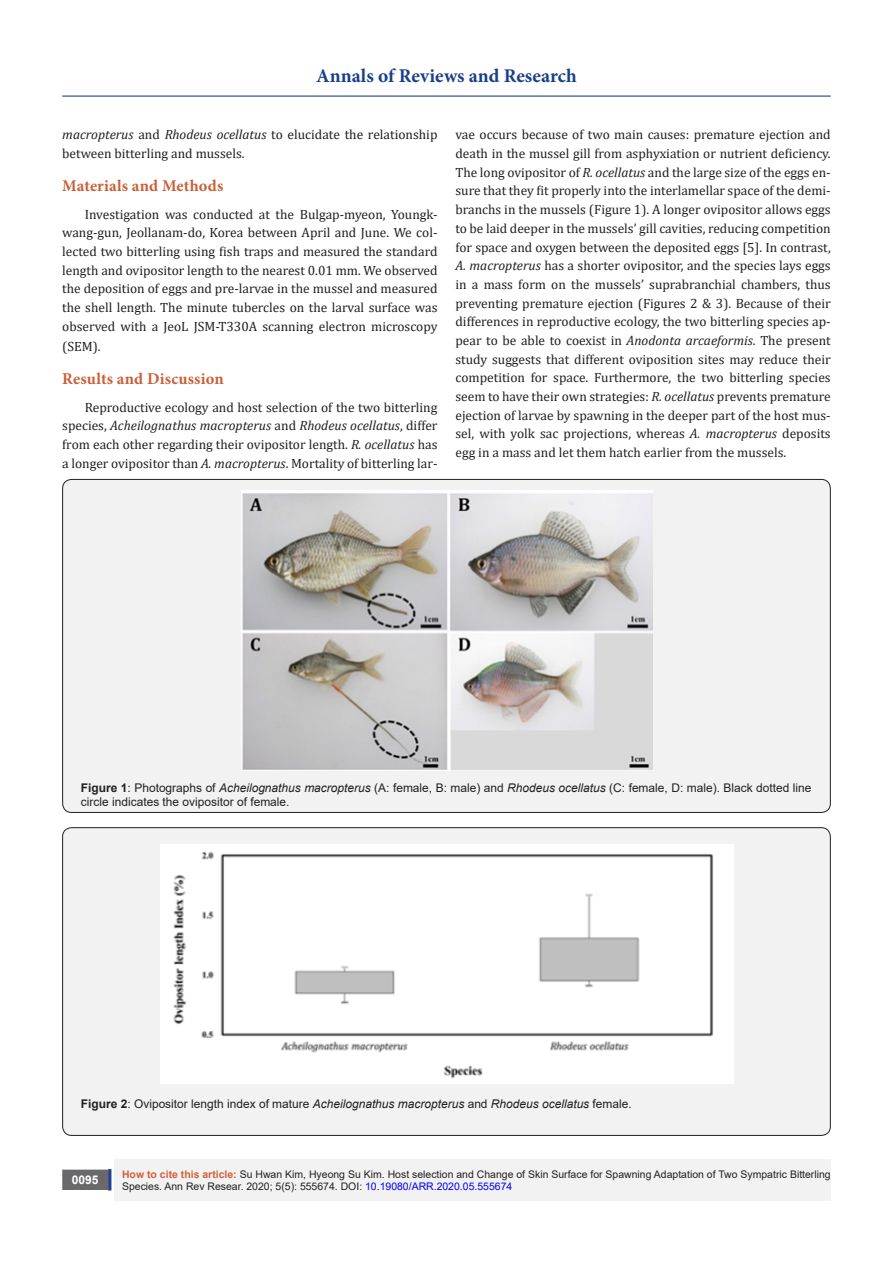
<style>
.page{position:relative;width:893px;height:1263px;background:#fff}
.page>*{position:absolute;margin:0;border:0;box-sizing:border-box;transform-origin:0 0}
.t1{font:700 19.5px "Minion Pro";color:#183f89}
.Default{font:700 16.5px "Minion Pro";letter-spacing:.01em;color:#ca5f37}
.t2{font:13.5px/18.8px "Cambria";color:#231f20;text-align:justify}
.t3{font:12px/14.4px "Arial";color:#231f20}
.t4{font:italic 12px "Arial";color:#231f20}
.t5{font:700 12px "Arial";color:#fff}
.t6{font:10.5px/12.6px "Arial";color:#231f20}
.s1{font-style:italic}
.s2{font-weight:700}
.s3{font-weight:700;font-style:normal}
.s4{font-style:normal}
.s5{font-weight:700;color:#d55f37}
.s6{color:#00f}
</style>
<div class="page">
<div style="left:115px;top:1160px;width:716px;height:41px;background:#f2f2f3"></div>
<div style="left:63px;top:1170px;width:44px;height:19px;background:#69686b"></div>
<div style="left:62px;top:1169px;width:46px;height:21px;border:2px solid #69686b"></div>
<div style="left:108px;top:1169px;width:3px;height:21px;background:#25408f;border:2px solid #25408f"></div>
<hr style="left:62px;top:96px;width:769px;height:1px;background:#25408f">
<div style="left:63px;top:479px;width:767px;height:333px;background:#f2f2f3;border-radius:9px"></div>
<img style="left:241px;top:491px;width:412px;height:280px">
<div style="left:63px;top:828px;width:767px;height:307px;background:#f2f2f3;border-radius:9px"></div>
<img style="left:161px;top:844px;width:572px;height:239px">
<h1 class="t1" style="left:316px;top:62px;width:262px">Annals of Reviews and Research</h1>
<p class="t2" style="left:62px;top:125px;width:377px"><span class="s1">macropterus</span> and <span class="s1">Rhodeus ocellatus</span> to elucidate the relationship between bitterling and mussels.</p>
<p class="Default" style="left:62px;top:174px;width:163px">Materials and Methods</p>
<p class="t2" style="left:62px;top:205px;width:377px;text-indent:22px">Investigation was conducted at the Bulgap-myeon, Youngk&shy;wang-gun, Jeollanam-do, Korea between April and June. We col&shy;lected two bitterling using fish traps and measured the standard length and ovipositor length to the nearest 0.01 mm. We observed the deposition of eggs and pre-larvae in the mussel and measured the shell length. The minute tubercles on the larval surface was observed with a JeoL JSM-T330A scanning electron microscopy</p>
<p class="t2" style="left:62px;top:337px;width:40px">(SEM).</p>
<p class="Default" style="left:62px;top:367px;width:163px">Results and Discussion</p>
<p class="t2" style="left:62px;top:398px;width:377px;text-indent:22px">Reproductive ecology and host selection of the two bitterling species, <span class="s1">Acheilognathus macropterus</span> and <span class="s1">Rhodeus ocellatus</span>, differ from each other regarding their ovipositor length. <span class="s1">R. ocellatus</span> has a longer ovipositor than <span class="s1">A. macropterus</span>. Mortality of bitterling lar-</p>
<p class="t2" style="left:455px;top:125px;width:377px">vae occurs because of two main causes: premature ejection and death in the mussel gill from asphyxiation or nutrient deficiency.<br>The long ovipositor of <span class="s1">R. ocellatus</span> and the large size of the eggs en&shy;sure that they fit properly into the interlamellar space of the demi&shy;branchs in the mussels (Figure 1). A longer ovipositor allows eggs to be laid deeper in the mussels’ gill cavities, reducing competition for space and oxygen between the deposited eggs [5]. In contrast, <span class="s1">A. macropterus</span> has a shorter ovipositor, and the species lays eggs in a mass form on the mussels’ suprabranchial chambers, thus preventing premature ejection (Figures 2 &amp; 3). Because of their differences in reproductive ecology, the two bitterling species ap&shy;pear to be able to coexist in <span class="s1">Anodonta arcaeformis</span>. The present study suggests that different oviposition sites may reduce their competition for space. Furthermore, the two bitterling species seem to have their own strategies: <span class="s1">R. ocellatus</span> prevents premature ejection of larvae by spawning in the deeper part of the host mus&shy;sel, with yolk sac projections, whereas <span class="s1">A. macropterus</span> deposits egg in a mass and let them hatch earlier from the mussels.</p>
<p class="t3" style="left:81px;top:780px;width:732px"><span class="s2">Figure 1</span>: Photographs of <span class="s1">Acheilognathus macropterus</span> (A: female, B: male) and <span class="s1">Rhodeus ocellatus</span> (C: female, D: male). Black dotted line circle indicates the ovipositor of female.</p>
<p class="t4" style="left:81px;top:1095px;width:552px"><span class="s3">Figure 2</span><span class="s4">: Ovipositor length index of mature</span> Acheilognathus macropterus <span class="s4">and</span> Rhodeus ocellatus <span class="s4">female.</span></p>
<p class="t5" style="left:72px;top:1171px;width:28px">0095</p>
<p class="t6" style="left:122px;top:1168px;width:710px"><span class="s5">How to cite this article:</span> Su Hwan Kim, Hyeong Su Kim. Host selection and Change of Skin Surface for Spawning Adaptation of Two Sympatric Bitterling<br>Species. Ann Rev Resear. 2020; 5(5): 555674. DOI: <span class="s6">10.19080/ARR.2020.05.555674</span></p>
</div>
